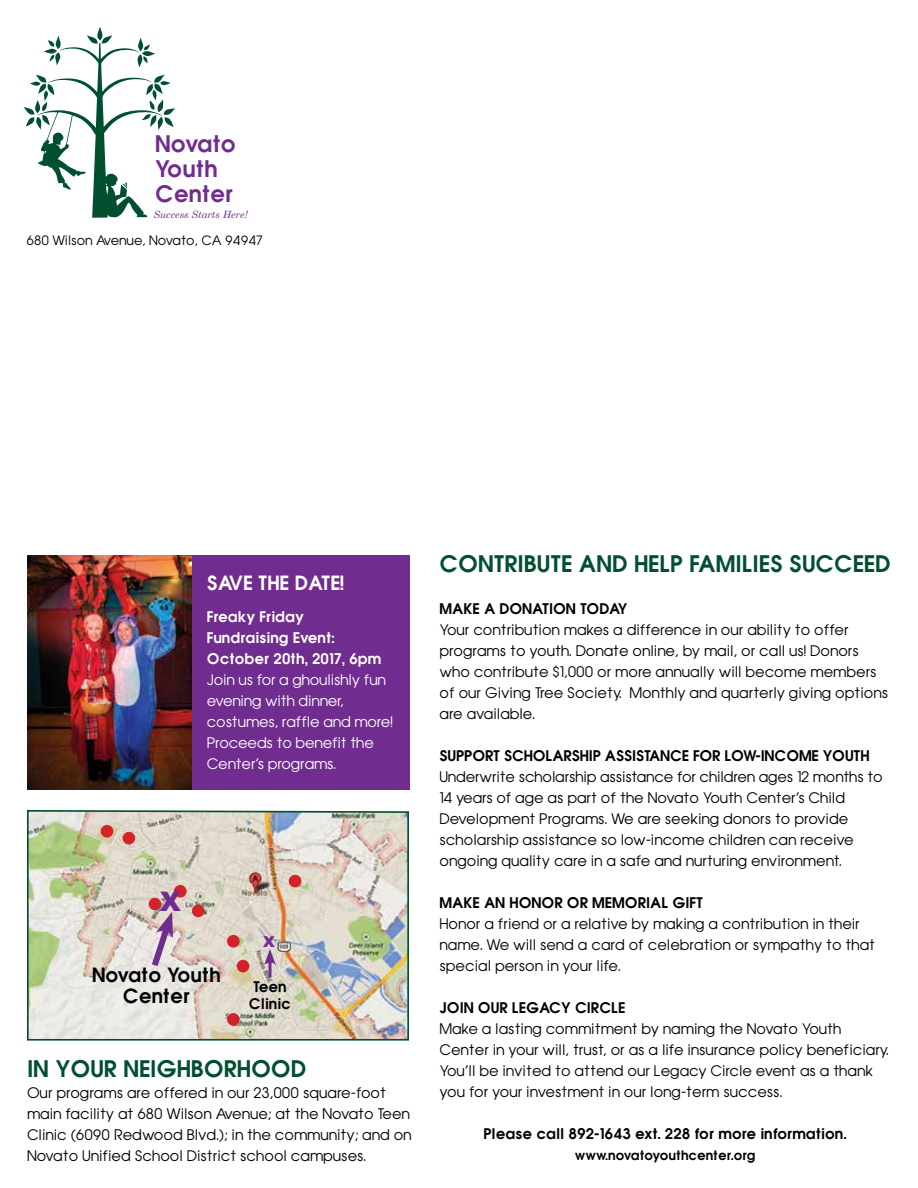
<style>
.page{position:relative;width:918px;height:1188px;background:#fff}
.page>*{position:absolute;margin:0;border:0;box-sizing:border-box;transform-origin:0 0}
.t1{font:900 27px "Arial";color:#702c8e}
.t2{font:21px "Avant Garde Demi";color:#00502f}
.t3{font:21px/25.2px "Avant Garde Demi";color:#702c8e}
.t4{font:18px/21.6px "Avant Garde Demi";color:#000;text-align:center}
.t5{font:18px "Avant Garde Demi";color:#fff}
.t6{font:900 15px "Arial";color:#702c8e}
.t7{font:13.5px/21px "Avant Garde";color:#000}
.t8{font:13.5px/16.2px "Avant Garde Demi";color:#000;text-align:center}
.t9{font:13.5px/21px "Avant Garde";letter-spacing:-.01em;color:#fff}
.t10{font:13.5px/21px "Avant Garde Demi";color:#fff}
.t11{font:12px "Avant Garde";color:#000}
.t12{font:12px "Avant Garde Demi";color:#000}
.t13{font:italic 10.05px "Century Schoolbook";color:#702c8e}
</style>
<div class="page">
<div style="left:27px;top:555px;width:382px;height:234px;background:#702c8e"></div>
<img style="left:27px;top:810px;width:382px;height:231px">
<svg style="left:147px;top:912px;width:28px;height:61px;background:#c8b4c4"></svg>
<div style="left:101px;top:825px;width:12px;height:13px;background:#d2232a;border-radius:50%"></div>
<div style="left:123px;top:832px;width:12px;height:12px;background:#d2232a;border-radius:50%"></div>
<div style="left:149px;top:898px;width:12px;height:12px;background:#d2232a;border-radius:50%"></div>
<div style="left:174px;top:885px;width:13px;height:13px;background:#d2232a;border-radius:50%"></div>
<div style="left:192px;top:905px;width:13px;height:12px;background:#d2232a;border-radius:50%"></div>
<div style="left:289px;top:875px;width:12px;height:12px;background:#d2232a;border-radius:50%"></div>
<div style="left:237px;top:960px;width:12px;height:12px;background:#d2232a;border-radius:50%"></div>
<div style="left:227px;top:935px;width:13px;height:13px;background:#d2232a;border-radius:50%"></div>
<div style="left:227px;top:1013px;width:13px;height:13px;background:#d2232a;border-radius:50%"></div>
<svg style="left:24px;top:27px;width:151px;height:191px"></svg>
<hr style="left:268px;top:959px;width:3px;height:19px;background:#702c8e">
<svg style="left:264px;top:949px;width:12px;height:16px"></svg>
<img style="left:27px;top:555px;width:165px;height:234px">
<h2 class="t3" style="left:155px;top:131px;width:82px">Novato<br>Youth<br>Center</h2>
<p class="t13" style="left:153px;top:208px;width:96px">Success Starts Here!</p>
<p class="t11" style="left:27px;top:233px;width:238px">680 Wilson Avenue, Novato, CA 94947</p>
<h3 class="t5" style="left:207px;top:571px;width:139px">SAVE THE DATE!</h3>
<p class="t10" style="left:207px;top:606px;width:176px">Freaky Friday<br>Fundraising Event:<br>October 20th, 2017, 6pm</p>
<p class="t9" style="left:207px;top:669px;width:187px">Join us for a ghoulishly fun evening with dinner, costumes, raffle and more!<br>Proceeds to benefit the<br>Center’s programs.</p>
<h1 class="t1" style="left:160px;top:882px;width:23px">X</h1>
<h3 class="t4" style="left:92px;top:964px;width:130px">Novato Youth<br>Center</h3>
<p class="t6" style="left:263px;top:931px;width:13px">X</p>
<p class="t8" style="left:249px;top:979px;width:44px">Teen<br>Clinic</p>
<h2 class="t2" style="left:27px;top:1054px;width:281px">IN YOUR NEIGHBORHOOD</h2>
<p class="t7" style="left:27px;top:1082px;width:386px">Our programs are offered in our 23,000 square-foot main facility at 680 Wilson Avenue; at the Novato Teen Clinic (6090 Redwood Blvd.); in the community; and on Novato Unified School District school campuses.</p>
<h2 class="t2" style="left:440px;top:549px;width:453px">CONTRIBUTE AND HELP FAMILIES SUCCEED</h2>
<p class="t8" style="left:440px;top:600px;width:189px">MAKE A DONATION TODAY</p>
<p class="t7" style="left:440px;top:619px;width:450px">Your contribution makes a difference in our ability to offer programs to youth. Donate online, by mail, or call us! Donors who contribute $1,000 or more annually will become members of our Giving Tree Society. Monthly and quarterly giving options are available.</p>
<p class="t8" style="left:440px;top:747px;width:431px">SUPPORT SCHOLARSHIP ASSISTANCE FOR LOW-INCOME YOUTH</p>
<p class="t7" style="left:440px;top:766px;width:445px">Underwrite scholarship assistance for children ages 12 months to 14 years of age as part of the Novato Youth Center’s Child Development Programs. We are seeking donors to provide scholarship assistance so low-income children can receive ongoing quality care in a safe and nurturing environment.</p>
<p class="t8" style="left:440px;top:894px;width:265px">MAKE AN HONOR OR MEMORIAL GIFT</p>
<p class="t7" style="left:440px;top:913px;width:437px">Honor a friend or a relative by making a contribution in their name. We will send a card of celebration or sympathy to that special person in your life.</p>
<p class="t8" style="left:440px;top:999px;width:187px">JOIN OUR LEGACY CIRCLE</p>
<p class="t7" style="left:440px;top:1018px;width:451px">Make a lasting commitment by naming the Novato Youth Center in your will, trust, or as a life insurance policy beneficiary.<br>You’ll be invited to attend our Legacy Circle event as a thank you for your investment in our long-term success.</p>
<p class="t8" style="left:483px;top:1125px;width:365px">Please call 892-1643 ext. 228 for more information.</p>
<p class="t12" style="left:575px;top:1147px;width:182px">www.novatoyouthcenter.org</p>
</div>
